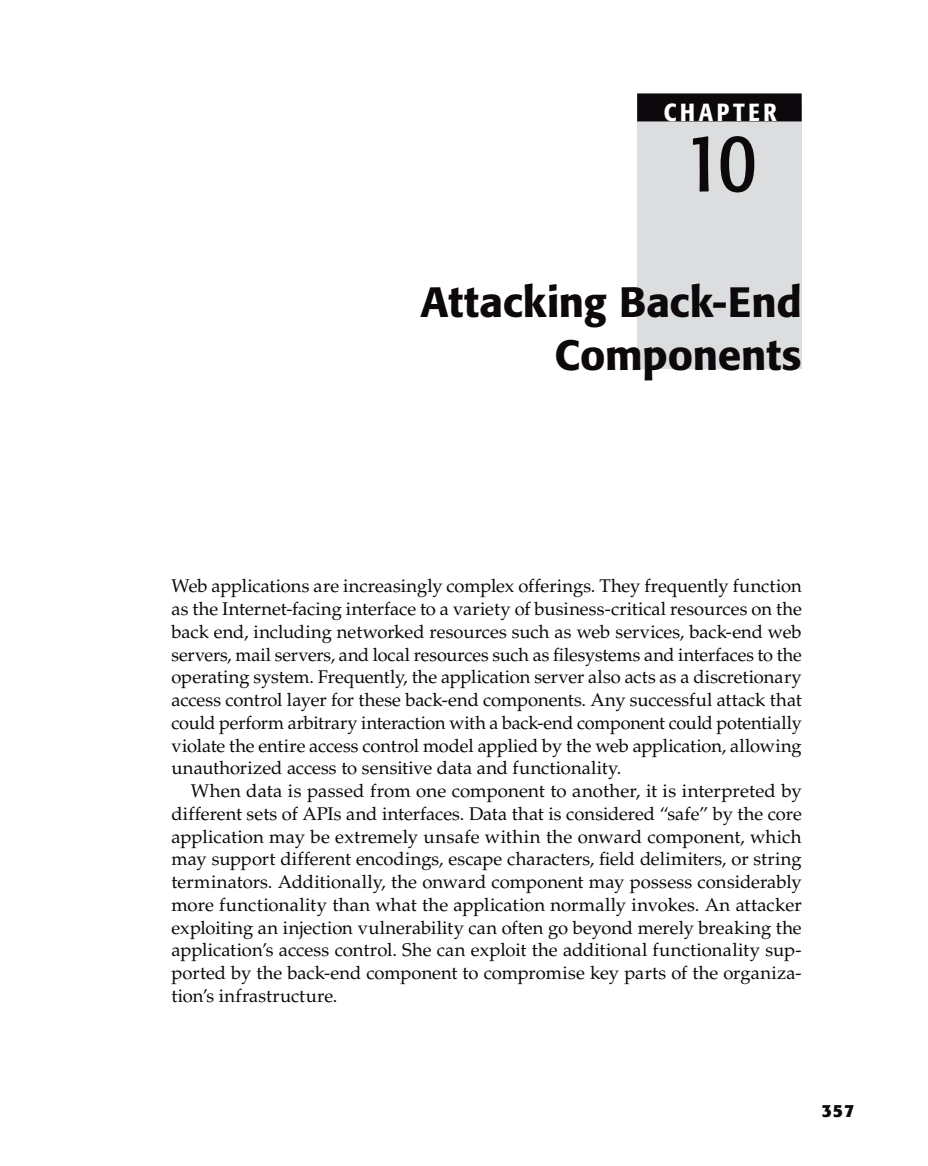
<style>
.page{position:relative;width:928px;height:1166px;background:#fff}
.page>*{position:absolute;margin:0;border:0;box-sizing:border-box;transform-origin:0 0}
.t1{font:condensed 84px "Formata";color:#0c080b}
.t2{font:500 42px/52.5px "Formata";letter-spacing:-.005em;color:#0c080b;text-align:right}
.t3{font:500 condensed 24.5px "Formata";letter-spacing:.15em;color:#fff}
.t4{font:18.38px/22.8px "Palatino";letter-spacing:.005em;color:#0c080b;text-align:justify}
.t5{font:700 17.5px "Formata";color:#0c080b}
</style>
<div class="page">
<div style="left:637px;top:102px;width:164px;height:267px;background:#dcddde"></div>
<div style="left:637px;top:93px;width:164px;height:28px;background:#0c080b"></div>
<h3 class="t3" style="left:664px;top:103px;width:114px">CHAPTER</h3>
<h1 class="t1" style="left:684px;top:127px;width:74px">10</h1>
<h2 class="t2" style="left:420px;top:280px;width:382px">Attacking Back-End<br>Components</h2>
<p class="t4" style="left:171px;top:577px;width:632px">Web applications are increasingly complex offerings. They frequently function as the Internet-facing interface to a variety of business-critical resources on the back end, including networked resources such as web services, back-end web servers, mail servers, and local resources such as filesystems and interfaces to the operating system. Frequently, the application server also acts as a discretionary access control layer for these back-end components. Any successful attack that could perform arbitrary interaction with a back-end component could potentially violate the entire access control model applied by the web application, allowing unauthorized access to sensitive data and functionality.</p>
<p class="t4" style="left:171px;top:781px;width:632px;text-indent:19px">When data is passed from one component to another, it is interpreted by different sets of APIs and interfaces. Data that is considered “safe” by the core application may be extremely unsafe within the onward component, which may support different encodings, escape characters, field delimiters, or string terminators. Additionally, the onward component may possess considerably more functionality than what the application normally invokes. An attacker exploiting an injection vulnerability can often go beyond merely breaking the application’s access control. She can exploit the additional functionality sup&shy;ported by the back-end component to compromise key parts of the organiza&shy;tion’s infrastructure.</p>
<p class="t5" style="left:822px;top:1103px;width:34px">357</p>
</div>
